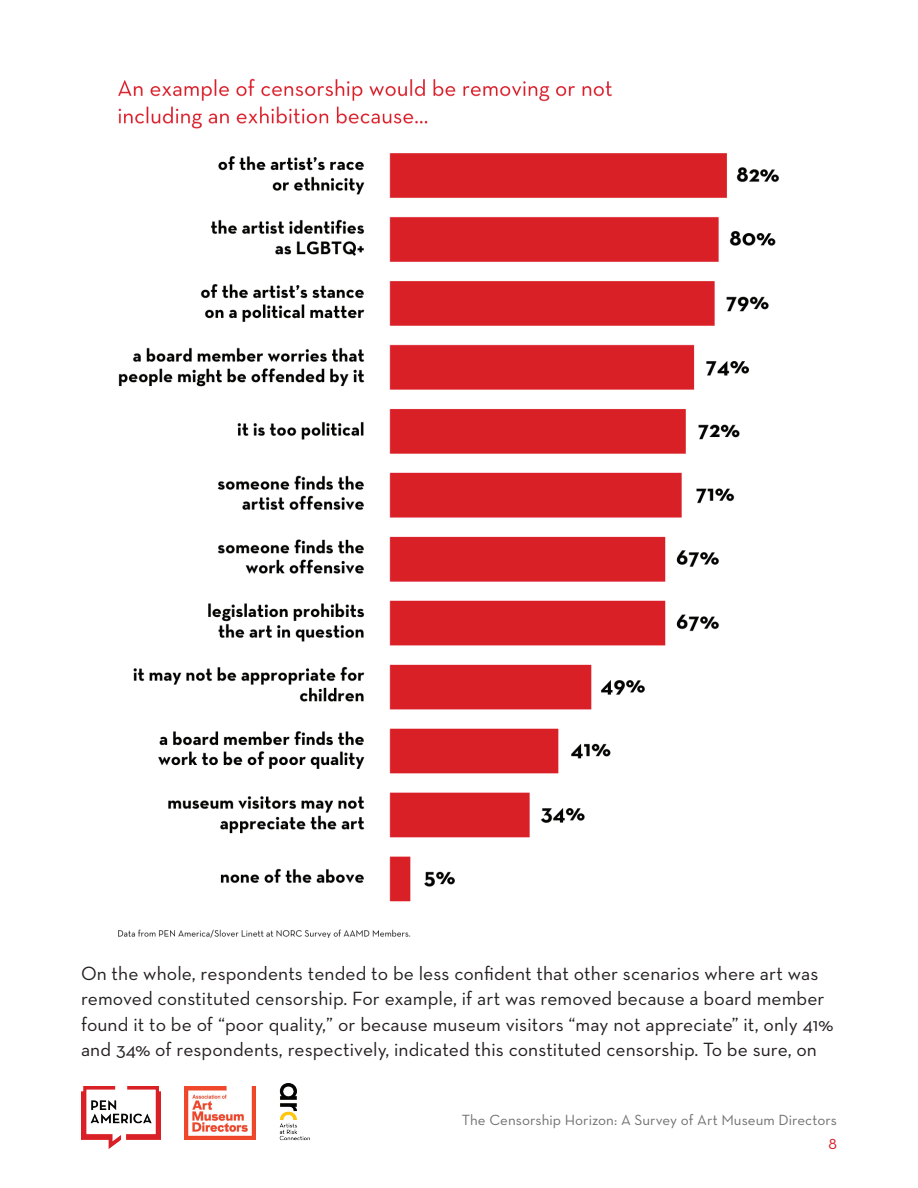
<style>
.page{position:relative;width:918px;height:1188px;background:#fff}
.page>*{position:absolute;margin:0;border:0;box-sizing:border-box;transform-origin:0 0}
.t1{font:19.5px/25.5px "Neutraface Text";letter-spacing:.005em;color:#231f20}
.t2{font:16.5px "Neutraface Text";color:#d91f26}
.t3{font:15px "Neutraface Text";letter-spacing:.005em;color:#707070}
</style>
<div class="page">
<img style="left:185px;top:1086px;width:71px;height:53px">
<img style="left:280px;top:1083px;width:30px;height:58px">
<img style="left:81px;top:1086px;width:80px;height:63px">
<img style="left:118px;top:78px;width:661px;height:860px">
<p class="t1" style="left:81px;top:960px;width:754px">On the whole, respondents tended to be less confident that other scenarios where art was removed constituted censorship. For example, if art was removed because a board member found it to be of “poor quality,” or because museum visitors “may not appreciate” it, only 41% and 34% of respondents, respectively, indicated this constituted censorship. To be sure, on</p>
<p class="t3" style="left:462px;top:1111px;width:377px">The Censorship Horizon: A Survey of Art Museum Directors</p>
<p class="t2" style="left:828px;top:1133px;width:10px">8</p>
</div>
